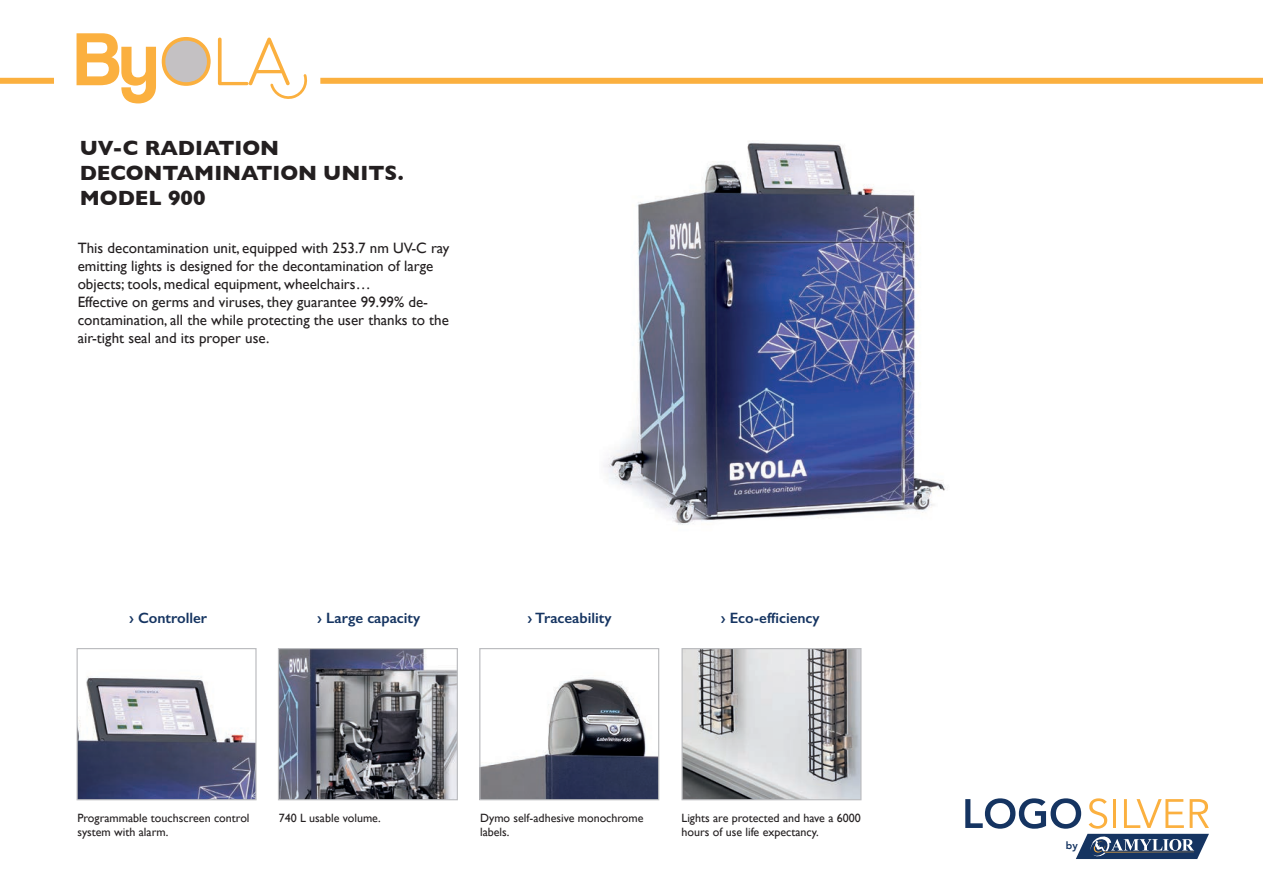
<style>
.page{position:relative;width:1263px;height:893px;background:#fff}
.page>*{position:absolute;margin:0;border:0;box-sizing:border-box;transform-origin:0 0}
.t1{font:700 21px/25.2px "Gill Sans";color:#231f20}
.t2{font:15px/18px "Gill Sans";color:#231f20}
.t3{font:600 15px "Gill Sans";color:#153461}
.t4{font:12px/14.4px "Gill Sans";color:#231f20}
.t5{font:800 10.35px "Avenir";color:#153461}
</style>
<div class="page">
<svg style="left:965px;top:798px;width:244px;height:61px"></svg>
<div style="left:0;top:78px;width:54px;height:6px;background:#fbb03f"></div>
<img style="left:79px;top:676px;width:176px;height:122px">
<div style="left:77px;top:648px;width:180px;height:152px;border:1px solid #bcbdc0"></div>
<img style="left:280px;top:650px;width:176px;height:148px">
<div style="left:278px;top:648px;width:180px;height:152px;border:1px solid #bcbdc0"></div>
<img style="left:683px;top:650px;width:176px;height:148px">
<div style="left:681px;top:648px;width:180px;height:152px;border:1px solid #bcbdc0"></div>
<img style="left:481px;top:677px;width:176px;height:121px">
<div style="left:479px;top:648px;width:180px;height:152px;border:1px solid #bcbdc0"></div>
<svg style="left:77px;top:33px;width:231px;height:70px"></svg>
<div style="left:320px;top:78px;width:943px;height:6px;background:#fbb03f"></div>
<img style="left:604px;top:142px;width:341px;height:383px">
<h1 class="t1" style="left:80px;top:134px;width:326px">UV-C RADIATION<br>DECONTAMINATION UNITS.<br>MODEL 900</h1>
<p class="t2" style="left:78px;top:239px;width:373px">This decontamination unit, equipped with 253.7 nm UV-C ray emitting lights is designed for the decontamination of large objects; tools, medical equipment, wheelchairs…<br>Effective on germs and viruses, they guarantee 99.99% de&shy;contamination, all the while protecting the user thanks to the air-tight seal and its proper use.</p>
<p class="t3" style="left:129px;top:609px;width:80px">› Controller</p>
<p class="t3" style="left:317px;top:609px;width:104px">› Large capacity</p>
<p class="t3" style="left:527px;top:609px;width:86px">› Traceability</p>
<p class="t3" style="left:721px;top:609px;width:100px">› Eco-efficiency</p>
<p class="t4" style="left:77px;top:810px;width:174px">Programmable touchscreen control system with alarm.</p>
<p class="t4" style="left:279px;top:810px;width:104px">740 L usable volume.</p>
<p class="t4" style="left:480px;top:810px;width:165px">Dymo self-adhesive monochrome labels.</p>
<p class="t4" style="left:681px;top:810px;width:181px">Lights are protected and have a 6000 hours of use life expectancy.</p>
<p class="t5" style="left:1066px;top:837px;width:13px">by</p>
</div>
